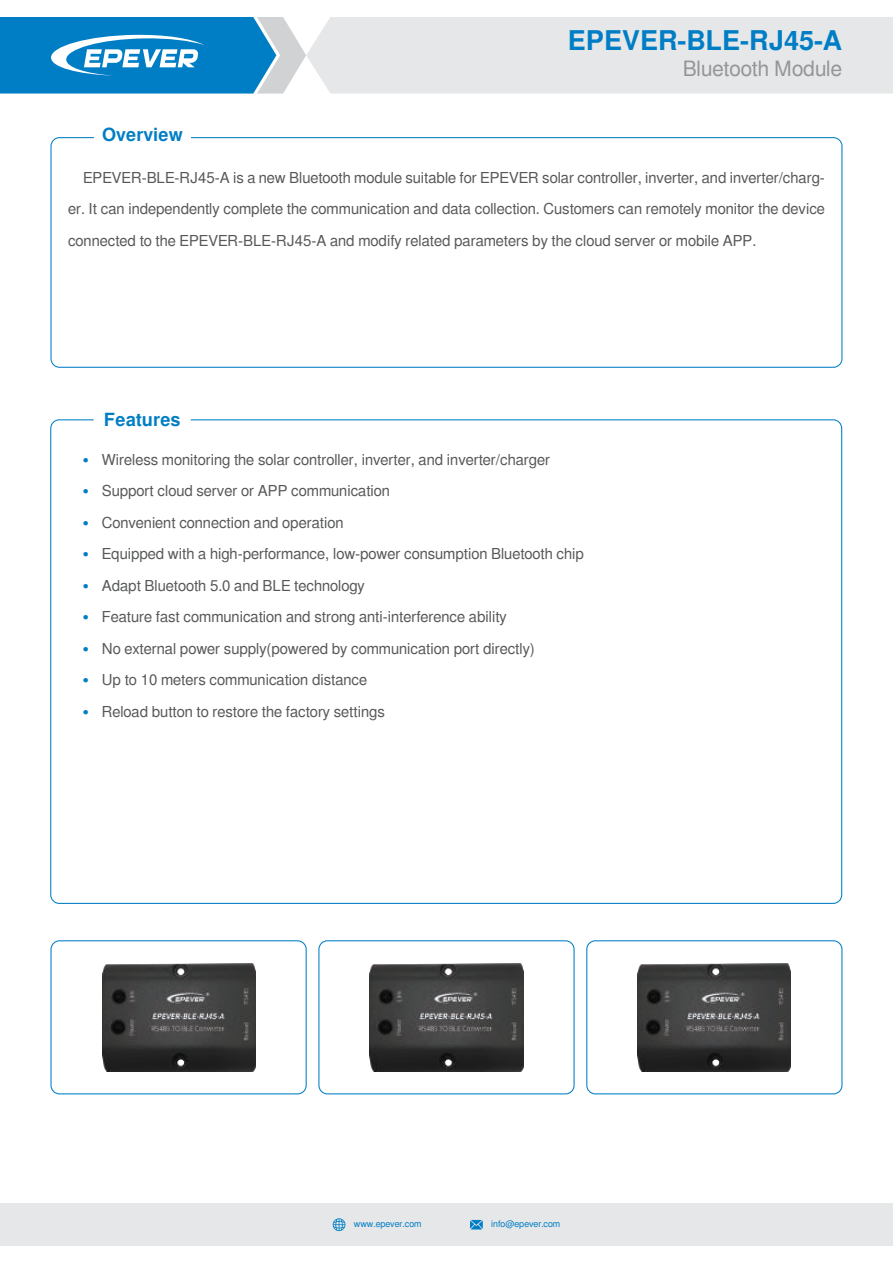
<style>
.page{position:relative;width:893px;height:1263px;background:#fff}
.page>*{position:absolute;margin:0;border:0;box-sizing:border-box;transform-origin:0 0}
.t1{font:700 27px "Free Sans";color:#007ec5}
.t2{font:21px "Free Sans";color:#939598}
.t3{font:700 18px "Free Sans";color:#007ec5}
.t4{font:15px/31.5px "Free Sans";color:#57585a;text-align:justify}
.t5{font:700 15px/31.5px "Free Sans";color:#007ec5;text-align:justify}
.t6{font:9px "Free Sans";color:#007ec5}
</style>
<div class="page">
<div style="left:0;top:1203px;width:893px;height:43px;background:#e6e7e9"></div>
<div style="left:306px;top:17px;width:587px;height:77px;background:#e6e7e9"></div>
<svg style="left:0;top:17px;width:306px;height:77px;background:#3797ce"></svg>
<div style="left:50px;top:137px;width:792px;height:231px;border:1px solid #007ec5;border-radius:9px"></div>
<img style="left:102px;top:963px;width:153px;height:108px">
<div style="left:50px;top:940px;width:257px;height:154px;border:1px solid #007ec5;border-radius:9px"></div>
<img style="left:370px;top:963px;width:153px;height:108px">
<div style="left:318px;top:940px;width:257px;height:154px;border:1px solid #007ec5;border-radius:9px"></div>
<img style="left:638px;top:963px;width:153px;height:108px">
<div style="left:586px;top:940px;width:256px;height:154px;border:1px solid #007ec5;border-radius:9px"></div>
<svg style="left:470px;top:1220px;width:13px;height:9px"></svg>
<svg style="left:333px;top:1218px;width:12px;height:13px"></svg>
<p class="t3" style="left:102px;top:127px;width:82px">Overview</p>
<h1 class="t1" style="left:568px;top:29px;width:275px">EPEVER-BLE-RJ45-A</h1>
<h2 class="t2" style="left:683px;top:59px;width:161px">Bluetooth Module</h2>
<p class="t4" style="left:68px;top:162px;width:758px;text-indent:15px">EPEVER-BLE-RJ45-A is a new Bluetooth module suitable for EPEVER solar controller, inverter, and inverter/charg&shy;er. It can independently complete the communication and data collection. Customers can remotely monitor the device connected to the EPEVER-BLE-RJ45-A and modify related parameters by the cloud server or mobile APP.</p>
<p class="t3" style="left:104px;top:412px;width:78px">Features</p>
<p class="t5" style="left:83px;top:445px;width:7px">ï ï ï ï ï ï ï ï ï</p>
<p class="t4" style="left:102px;top:445px;width:484px;text-align:left">Wireless monitoring the solar controller, inverter, and inverter/charger Support cloud server or APP communication<br>Convenient connection and operation<br>Equipped with a high-performance, low-power consumption Bluetooth chip Adapt Bluetooth 5.0 and BLE technology<br>Feature fast communication and strong anti-interference ability<br>No external power supply(powered by communication port directly)<br>Up to 10 meters communication distance<br>Reload button to restore the factory settings</p>
<p class="t6" style="left:354px;top:1220px;width:69px">www.epever.com</p>
<p class="t6" style="left:491px;top:1220px;width:71px">info@epever.com</p>
</div>
